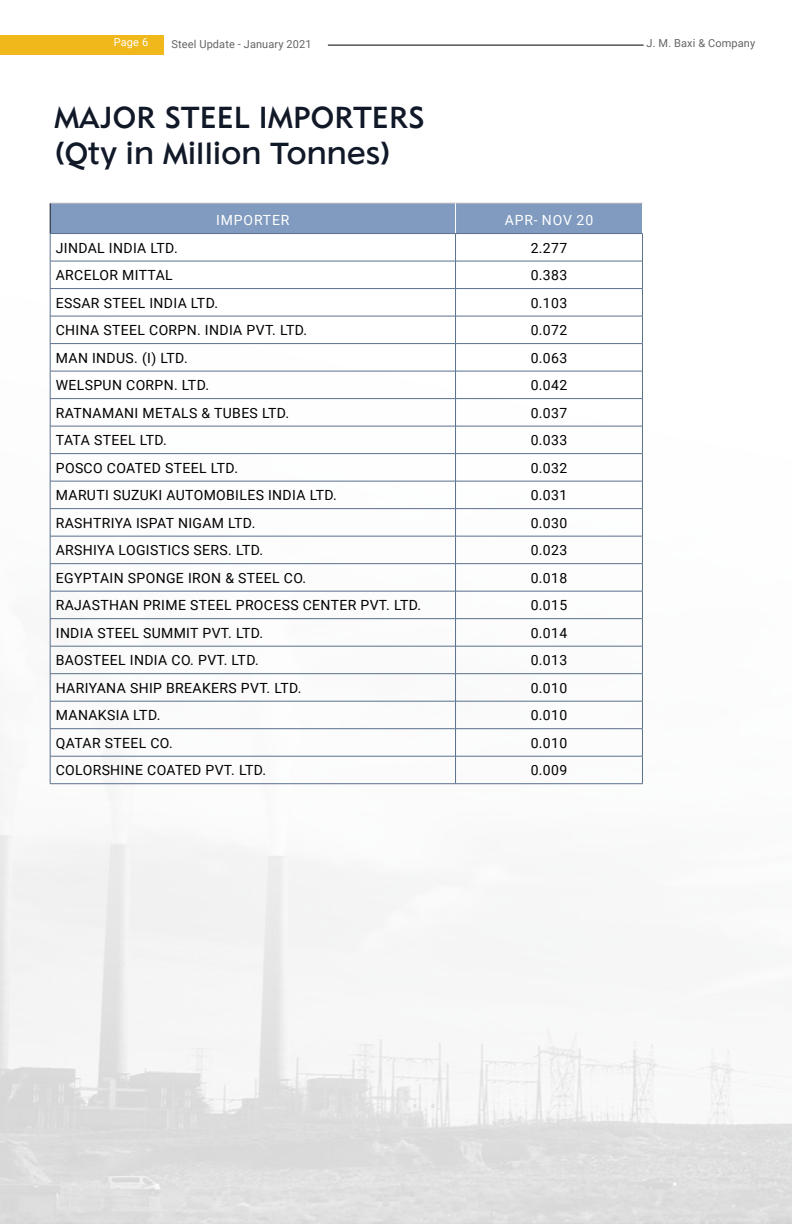
<style>
.page{position:relative;width:792px;height:1224px;background:#fff}
.page>*{position:absolute;margin:0;border:0;box-sizing:border-box;transform-origin:0 0}
.t1{font:30px/36px "Nivea";letter-spacing:.01em;color:#111928}
.t2{font:14px "Roboto";letter-spacing:.025em;color:#000}
.t3{font:14px "Roboto";letter-spacing:.06em;color:#fff}
.t4{font:11px "Roboto";letter-spacing:.01em;color:#636466}
.t5{font:11px "Roboto";color:#fff}
</style>
<div class="page">
<img style="left:0;top:35px;width:792px;height:1189px">
<hr style="left:50px;top:784px;width:406px;height:1px;background:#5a708c">
<hr style="left:456px;top:784px;width:187px;height:1px;background:#5a708c">
<svg style="left:50px;top:203px;width:593px;height:581px"></svg>
<p class="t5" style="left:114px;top:34px;width:36px">Page 6</p>
<p class="t4" style="left:172px;top:36px;width:142px">Steel Update - January 2021</p>
<p class="t4" style="left:647px;top:35px;width:110px">J. M. Baxi &amp; Company</p>
<h1 class="t1" style="left:55px;top:99px;width:372px">MAJOR STEEL IMPORTERS (Qty in Million Tonnes)</h1>
<p class="t3" style="left:216px;top:210px;width:75px">IMPORTER</p>
<p class="t3" style="left:505px;top:210px;width:90px">APR- NOV 20</p>
<p class="t2" style="left:56px;top:238px;width:123px">JINDAL INDIA LTD.</p>
<p class="t2" style="left:531px;top:238px;width:38px">2.277</p>
<p class="t2" style="left:56px;top:265px;width:118px">ARCELOR MITTAL</p>
<p class="t2" style="left:531px;top:265px;width:38px">0.383</p>
<p class="t2" style="left:56px;top:293px;width:164px">ESSAR STEEL INDIA LTD.</p>
<p class="t2" style="left:531px;top:293px;width:38px">0.103</p>
<p class="t2" style="left:56px;top:320px;width:253px">CHINA STEEL CORPN. INDIA PVT. LTD.</p>
<p class="t2" style="left:531px;top:320px;width:38px">0.072</p>
<p class="t2" style="left:56px;top:348px;width:133px">MAN INDUS. (I) LTD.</p>
<p class="t2" style="left:531px;top:348px;width:38px">0.063</p>
<p class="t2" style="left:56px;top:375px;width:155px">WELSPUN CORPN. LTD.</p>
<p class="t2" style="left:531px;top:375px;width:38px">0.042</p>
<p class="t2" style="left:56px;top:403px;width:235px">RATNAMANI METALS &amp; TUBES LTD.</p>
<p class="t2" style="left:531px;top:403px;width:38px">0.037</p>
<p class="t2" style="left:56px;top:430px;width:113px">TATA STEEL LTD.</p>
<p class="t2" style="left:531px;top:430px;width:38px">0.033</p>
<p class="t2" style="left:56px;top:458px;width:184px">POSCO COATED STEEL LTD.</p>
<p class="t2" style="left:531px;top:458px;width:38px">0.032</p>
<p class="t2" style="left:56px;top:485px;width:283px">MARUTI SUZUKI AUTOMOBILES INDIA LTD.</p>
<p class="t2" style="left:531px;top:485px;width:38px">0.031</p>
<p class="t2" style="left:56px;top:513px;width:201px">RASHTRIYA ISPAT NIGAM LTD.</p>
<p class="t2" style="left:531px;top:513px;width:38px">0.030</p>
<p class="t2" style="left:56px;top:540px;width:209px">ARSHIYA LOGISTICS SERS. LTD.</p>
<p class="t2" style="left:531px;top:540px;width:38px">0.023</p>
<p class="t2" style="left:56px;top:568px;width:252px">EGYPTAIN SPONGE IRON &amp; STEEL CO.</p>
<p class="t2" style="left:531px;top:568px;width:38px">0.018</p>
<p class="t2" style="left:56px;top:595px;width:367px">RAJASTHAN PRIME STEEL PROCESS CENTER PVT. LTD.</p>
<p class="t2" style="left:531px;top:595px;width:38px">0.015</p>
<p class="t2" style="left:56px;top:623px;width:209px">INDIA STEEL SUMMIT PVT. LTD.</p>
<p class="t2" style="left:531px;top:623px;width:38px">0.014</p>
<p class="t2" style="left:56px;top:650px;width:205px">BAOSTEEL INDIA CO. PVT. LTD.</p>
<p class="t2" style="left:531px;top:650px;width:38px">0.013</p>
<p class="t2" style="left:56px;top:678px;width:247px">HARIYANA SHIP BREAKERS PVT. LTD.</p>
<p class="t2" style="left:531px;top:678px;width:38px">0.010</p>
<p class="t2" style="left:56px;top:705px;width:106px">MANAKSIA LTD.</p>
<p class="t2" style="left:531px;top:705px;width:38px">0.010</p>
<p class="t2" style="left:56px;top:733px;width:119px">QATAR STEEL CO.</p>
<p class="t2" style="left:531px;top:733px;width:38px">0.010</p>
<p class="t2" style="left:56px;top:760px;width:212px">COLORSHINE COATED PVT. LTD.</p>
<p class="t2" style="left:531px;top:760px;width:38px">0.009</p>
</div>
